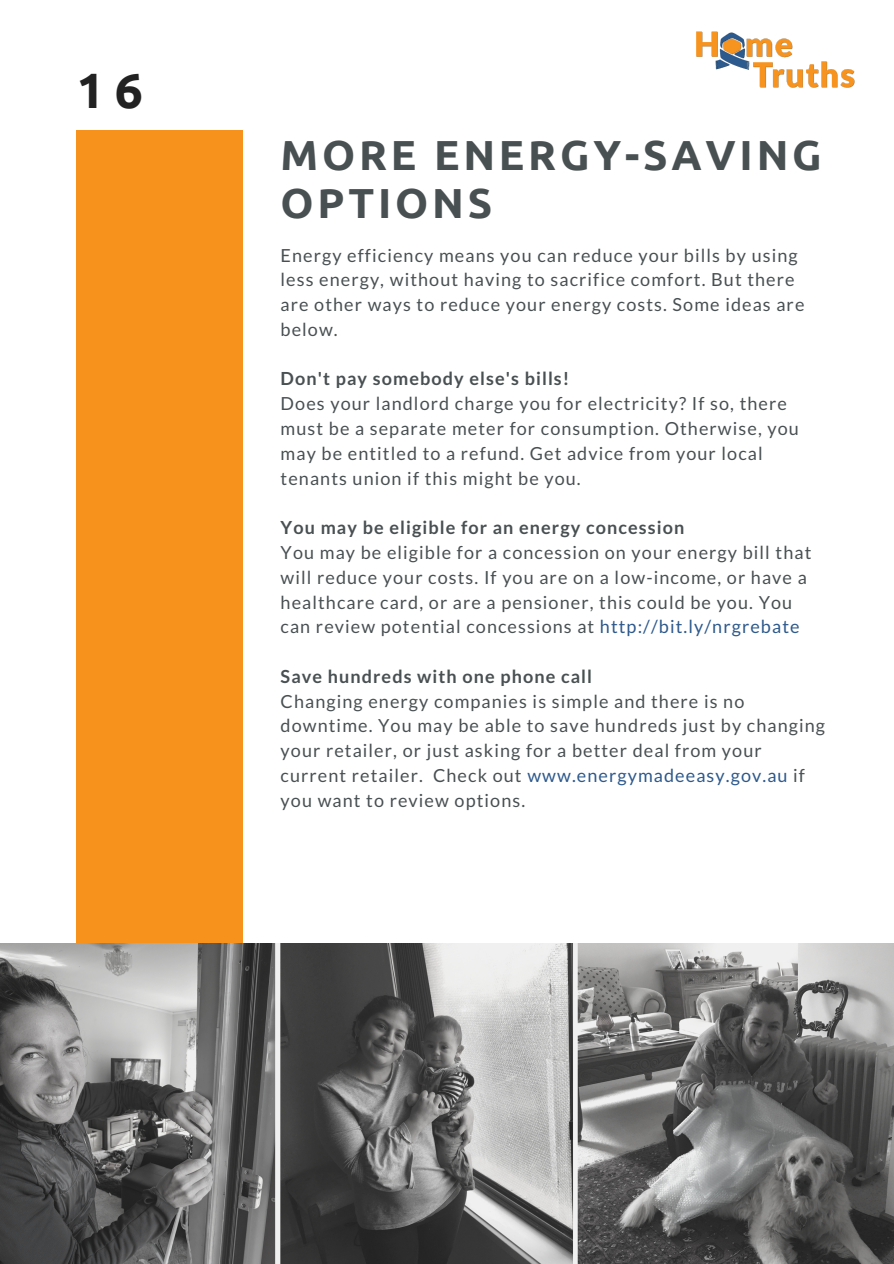
<style>
.page{position:relative;width:894px;height:1264px;background:#fff}
.page>*{position:absolute;margin:0;border:0;box-sizing:border-box;transform-origin:0 0}
.t1{font:700 49.65px "Ubuntu";color:#222}
.t2{font:700 42px/47.2px "Ubuntu";letter-spacing:.09em;color:#495052}
.t3{font:18px/24.8px "Lato";letter-spacing:.06em;color:#495052}
.t4{font:700 18px "Lato";letter-spacing:.06em;color:#495052}
.s1{color:#2e598c}
</style>
<div class="page">
<div style="left:77px;top:130px;width:165px;height:873px;background:#f7931c"></div>
<img style="left:0;top:944px;width:893px;height:319px">
<img style="left:696px;top:31px;width:159px;height:57px">
<h1 class="t1" style="left:77px;top:62px;width:68px">16</h1>
<h2 class="t2" style="left:280px;top:131px;width:542px">MORE ENERGY-SAVING<br>OPTIONS</h2>
<p class="t3" style="left:280px;top:242px;width:525px">Energy efficiency means you can reduce your bills by using less energy, without having to sacrifice comfort. But there are other ways to reduce your energy costs. Some ideas are below.</p>
<p class="t4" style="left:280px;top:368px;width:290px">Don't pay somebody else's bills!</p>
<p class="t3" style="left:280px;top:391px;width:519px">Does your landlord charge you for electricity? If so, there must be a separate meter for consumption. Otherwise, you may be entitled to a refund. Get advice from your local tenants union if this might be you.</p>
<p class="t4" style="left:280px;top:516px;width:405px">You may be eligible for an energy concession</p>
<p class="t3" style="left:280px;top:539px;width:532px">You may be eligible for a concession on your energy bill that will reduce your costs. If you are on a low-income, or have a healthcare card, or are a pensioner, this could be you. You can review potential concessions at <span class="s1">http://bit.ly/nrgrebate</span></p>
<p class="t4" style="left:280px;top:665px;width:313px">Save hundreds with one phone call</p>
<p class="t3" style="left:280px;top:688px;width:546px">Changing energy companies is simple and there is no downtime. You may be able to save hundreds just by changing your retailer, or just asking for a better deal from your current retailer. Check out <span class="s1">www.energymadeeasy.gov.au</span> if you want to review options.</p>
</div>
